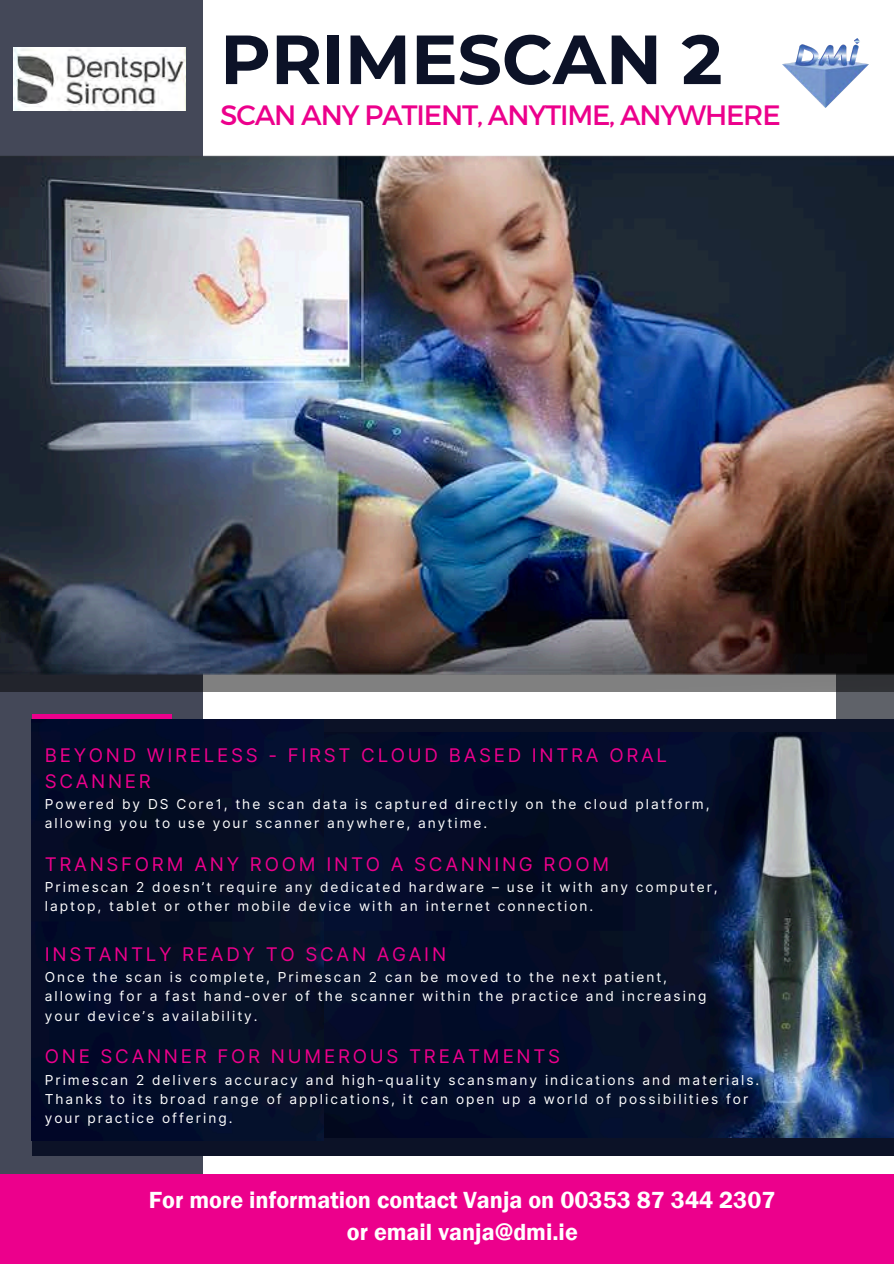
<style>
.page{position:relative;width:894px;height:1264px;background:#fff}
.page>*{position:absolute;margin:0;border:0;box-sizing:border-box;transform-origin:0 0}
.t1{font:700 69.3px "Montserrat";color:#0c1227}
.t2{font:28.05px "Montserrat";letter-spacing:-.04em;color:#ec008c}
.t3{font:600 24px/32.5px "Franklin Gothic";color:#fff;text-align:center}
.t4{font:18.75px/25.8px "Inter";letter-spacing:.145em;color:#ec008c}
.t5{font:13.65px/19.2px "Inter";letter-spacing:.145em;color:#fff}
</style>
<div class="page">
<div style="left:836px;top:292px;width:57px;height:607px;background:#5f6269"></div>
<div style="left:0;top:0;width:202px;height:1263px;background:#444858"></div>
<div style="left:0;top:1174px;width:893px;height:89px;background:#ec008c"></div>
<div style="left:32px;top:714px;width:139px;height:126px;background:#ec008c"></div>
<img style="left:0;top:144px;width:893px;height:547px">
<div style="left:32px;top:719px;width:861px;height:437px;background:#0c1227"></div>
<img style="left:14px;top:48px;width:171px;height:63px">
<img style="left:782px;top:39px;width:85px;height:68px">
<img style="left:323px;top:732px;width:570px;height:405px">
<img style="left:32px;top:719px;width:291px;height:421px">
<p class="t1" style="left:220px;top:17px;width:503px">PRIMESCAN 2</p>
<h1 class="t2" style="left:220px;top:97px;width:562px">SCAN ANY PATIENT, ANYTIME, ANYWHERE</h1>
<h3 class="t4" style="left:45px;top:742px;width:623px">BEYOND WIRELESS - FIRST CLOUD BASED INTRA ORAL<br>SCANNER</h3>
<p class="t5" style="left:45px;top:794px;width:666px">Powered by DS Core1, the scan data is captured directly on the cloud platform, allowing you to use your scanner anywhere, anytime.</p>
<h3 class="t4" style="left:45px;top:851px;width:566px">TRANSFORM ANY ROOM INTO A SCANNING ROOM</h3>
<p class="t5" style="left:45px;top:877px;width:674px">Primescan 2 doesn’t require any dedicated hardware – use it with any computer, laptop, tablet or other mobile device with an internet connection.</p>
<h3 class="t4" style="left:45px;top:941px;width:402px">INSTANTLY READY TO SCAN AGAIN</h3>
<p class="t5" style="left:45px;top:967px;width:662px">Once the scan is complete, Primescan 2 can be moved to the next patient, allowing for a fast hand-over of the scanner within the practice and increasing your device’s availability.</p>
<h3 class="t4" style="left:45px;top:1043px;width:516px">ONE SCANNER FOR NUMEROUS TREATMENTS</h3>
<p class="t5" style="left:45px;top:1070px;width:715px">Primescan 2 delivers accuracy and high-quality scansmany indications and materials.<br>Thanks to its broad range of applications, it can open up a world of possibilities for your practice offering.</p>
<h3 class="t3" style="left:149px;top:1183px;width:628px">For more information contact Vanja on 00353 87 344 2307 or email vanja@dmi.ie</h3>
</div>
